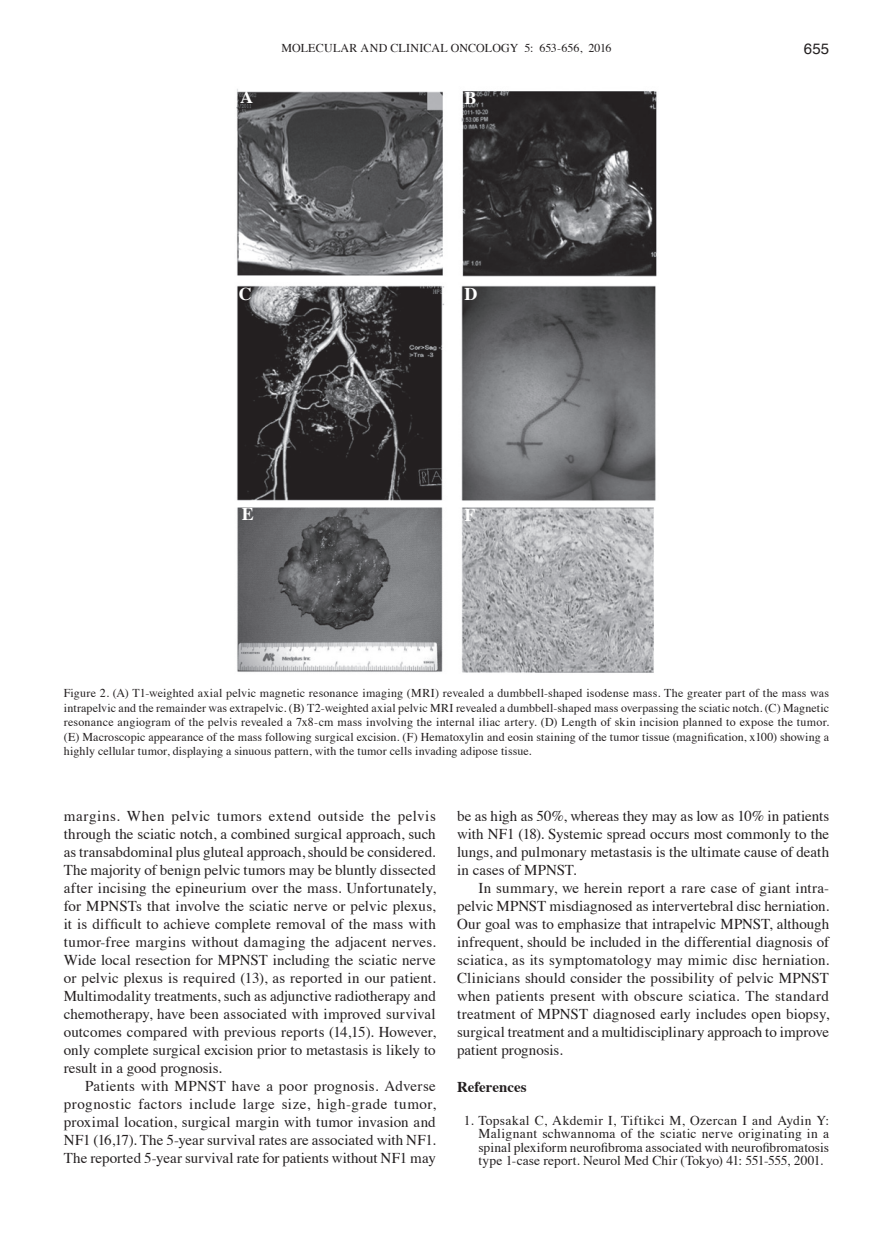
<style>
.page{position:relative;width:893px;height:1234px;background:#fff}
.page>*{position:absolute;margin:0;border:0;box-sizing:border-box;transform-origin:0 0}
.t1{font:700 18px "Times";color:#fff}
.Body_with_indent{font:15px/18px "Times";color:#231f20;text-align:justify}
.Section_heading_refs{font:700 15px "Times";color:#231f20}
.t2{font:15px "Helvetica";color:#231f20}
.Reference_1-9{font:13.5px/13.5px "Times";letter-spacing:.005em;color:#231f20;text-align:justify}
.Figure_legend{font:12px/14.4px "Times";letter-spacing:.01em;color:#231f20;text-align:justify}
</style>
<div class="page">
<img style="left:236px;top:89px;width:421px;height:584px">
<p class="Figure_legend" style="left:281px;top:39px;width:332px">MOLECULAR AND CLINICAL ONCOLOGY 5: 653-656, 2016</p>
<p class="t2" style="left:804px;top:37px;width:27px">655</p>
<p class="t1" style="left:240px;top:79px;width:14px">A</p>
<p class="t1" style="left:465px;top:81px;width:14px">B</p>
<p class="t1" style="left:239px;top:277px;width:14px">C</p>
<p class="t1" style="left:465px;top:276px;width:14px">D</p>
<p class="t1" style="left:242px;top:496px;width:14px">E</p>
<p class="t1" style="left:465px;top:498px;width:12px">F</p>
<p class="Figure_legend" style="left:64px;top:685px;width:767px">Figure 2. (A) T1‑weighted axial pelvic magnetic resonance imaging (MRI) revealed a dumbbell‑shaped isodense mass. The greater part of the mass was intrapelvic and the remainder was extrapelvic. (B) T2‑weighted axial pelvic MRI revealed a dumbbell‑shaped mass overpassing the sciatic notch. (C) Magnetic resonance angiogram of the pelvis revealed a 7x8‑cm mass involving the internal iliac artery. (D) Length of skin incision planned to expose the tumor. (E) Macroscopic appearance of the mass following surgical excision. (F) Hematoxylin and eosin staining of the tumor tissue (magnification, x100) showing a highly cellular tumor, displaying a sinuous pattern, with the tumor cells invading adipose tissue.</p>
<p class="Body_with_indent" style="left:64px;top:805px;width:374px">margins. When pelvic tumors extend outside the pelvis through the sciatic notch, a combined surgical approach, such as transabdominal plus gluteal approach, should be considered.<br>The majority of benign pelvic tumors may be bluntly dissected after incising the epineurium over the mass. Unfortunately, for MPNSTs that involve the sciatic nerve or pelvic plexus, it is difficult to achieve complete removal of the mass with tumor‑free margins without damaging the adjacent nerves.<br>Wide local resection for MPNST including the sciatic nerve or pelvic plexus is required (13), as reported in our patient.<br>Multimodality treatments, such as adjunctive radiotherapy and chemotherapy, have been associated with improved survival outcomes compared with previous reports (14,15). However, only complete surgical excision prior to metastasis is likely to result in a good prognosis.</p>
<p class="Body_with_indent" style="left:64px;top:1075px;width:374px;text-indent:21px">Patients with MPNST have a poor prognosis. Adverse prognostic factors include large size, high‑grade tumor, proximal location, surgical margin with tumor invasion and NF1 (16,17). The 5‑year survival rates are associated with NF1.<br>The reported 5‑year survival rate for patients without NF1 may</p>
<p class="Body_with_indent" style="left:457px;top:805px;width:374px">be as high as 50%, whereas they may as low as 10% in patients with NF1 (18). Systemic spread occurs most commonly to the lungs, and pulmonary metastasis is the ultimate cause of death in cases of MPNST.</p>
<p class="Body_with_indent" style="left:457px;top:877px;width:374px;text-indent:21px">In summary, we herein report a rare case of giant intra&shy;pelvic MPNST misdiagnosed as intervertebral disc herniation.<br>Our goal was to emphasize that intrapelvic MPNST, although infrequent, should be included in the differential diagnosis of sciatica, as its symptomatology may mimic disc herniation.<br>Clinicians should consider the possibility of pelvic MPNST when patients present with obscure sciatica. The standard treatment of MPNST diagnosed early includes open biopsy, surgical treatment and a multidisciplinary approach to improve patient prognosis.</p>
<p class="Section_heading_refs" style="left:457px;top:1072px;width:71px">References</p>
<p class="Reference_1-9" style="left:478px;top:1111px;width:352px;text-indent:-15px">1. Topsakal C, Akdemir I, Tiftikci M, Ozercan I and Aydin Y:<br>Malignant schwannoma of the sciatic nerve originating in a spinal plexiform neurofibroma associated with neurofibromatosis type 1‑case report. Neurol Med Chir (Tokyo) 41: 551‑555, 2001.</p>
</div>
